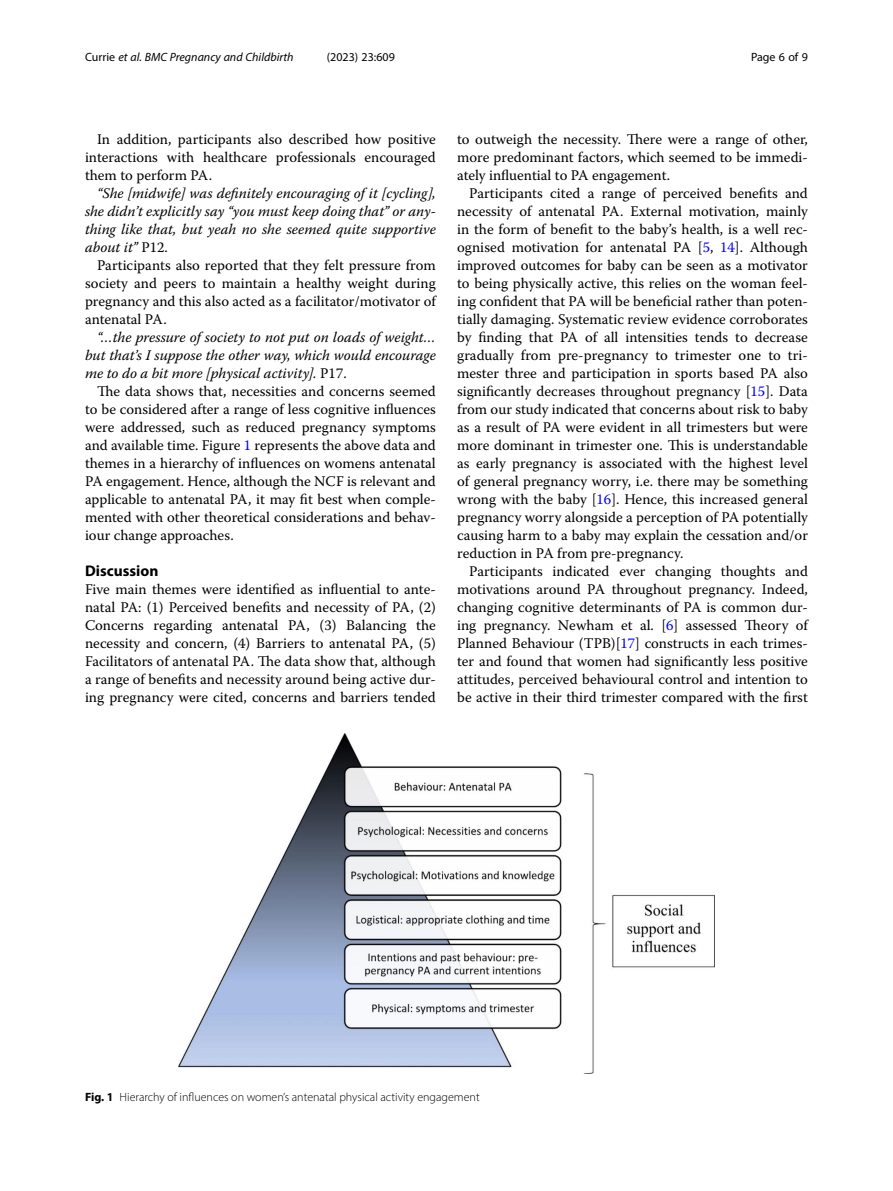
<style>
.page{position:relative;width:893px;height:1191px;background:#fff}
.page>*{position:absolute;margin:0;border:0;box-sizing:border-box;transform-origin:0 0}
.Head_1{font:700 15.45px "Myriad Pro";color:#000}
.Body_Text_Indent{font:14.7px/18px "Warnock Pro";color:#000;text-align:justify}
.Body_Text{font:14.7px/18px "Warnock Pro";color:#000;text-align:justify}
.Body_Text_Indent-2{font:italic 14.7px/18px "Warnock Pro";color:#000;text-align:justify}
.Figure_Caption{font:300 12px "Myriad Pro";color:#000}
.t1{font:italic 12px "Myriad Pro";color:#000}
.t2{font:12px "Myriad Pro";color:#000}
.s1{font-style:normal}
.s2{color:#00f}
.s3{font-weight:700}
</style>
<div class="page">
<img style="left:178px;top:734px;width:536px;height:340px">
<p class="t1" style="left:85px;top:50px;width:210px"><span class="s1">Currie</span> et al. BMC Pregnancy and Childbirth</p>
<p class="t2" style="left:327px;top:50px;width:70px">(2023) 23:609</p>
<p class="t2" style="left:751px;top:50px;width:58px">Page 6 of 9</p>
<p class="Body_Text_Indent" style="left:85px;top:130px;width:352px;text-indent:12px">In addition, participants also described how positive interactions with healthcare professionals encouraged them to perform PA.</p>
<p class="Body_Text_Indent-2" style="left:85px;top:184px;width:352px;text-indent:12px">“She [midwife] was definitely encouraging of it [cycling], she didn’t explicitly say “you must keep doing that” or any&shy;thing like that, but yeah no she seemed quite supportive about it” <span class="s1">P12.</span></p>
<p class="Body_Text_Indent" style="left:85px;top:256px;width:352px;text-indent:12px">Participants also reported that they felt pressure from society and peers to maintain a healthy weight during pregnancy and this also acted as a facilitator/motivator of antenatal PA.</p>
<p class="Body_Text_Indent-2" style="left:85px;top:328px;width:352px;text-indent:12px">“…the pressure of society to not put on loads of weight… but that’s I suppose the other way, which would encourage me to do a bit more [physical activity]. <span class="s1">P17.</span></p>
<p class="Body_Text_Indent" style="left:85px;top:382px;width:352px;text-indent:12px">The data shows that, necessities and concerns seemed to be considered after a range of less cognitive influences were addressed, such as reduced pregnancy symptoms and available time. Figure <span class="s2">1</span> represents the above data and themes in a hierarchy of influences on womens antenatal PA engagement. Hence, although the NCF is relevant and applicable to antenatal PA, it may fit best when comple&shy;mented with other theoretical considerations and behav&shy;iour change approaches.</p>
<p class="Head_1" style="left:85px;top:561px;width:75px">Discussion</p>
<p class="Body_Text" style="left:85px;top:580px;width:352px">Five main themes were identified as influential to ante&shy;natal PA: (1) Perceived benefits and necessity of PA, (2)<br>Concerns regarding antenatal PA, (3) Balancing the necessity and concern, (4) Barriers to antenatal PA, (5)<br>Facilitators of antenatal PA. The data show that, although a range of benefits and necessity around being active dur&shy;ing pregnancy were cited, concerns and barriers tended</p>
<p class="Body_Text" style="left:457px;top:130px;width:352px">to outweigh the necessity. There were a range of other, more predominant factors, which seemed to be immedi&shy;ately influential to PA engagement.</p>
<p class="Body_Text_Indent" style="left:457px;top:184px;width:352px;text-indent:12px">Participants cited a range of perceived benefits and necessity of antenatal PA. External motivation, mainly in the form of benefit to the baby’s health, is a well rec&shy;ognised motivation for antenatal PA [<span class="s2">5</span>, <span class="s2">14</span>]. Although improved outcomes for baby can be seen as a motivator to being physically active, this relies on the woman feel&shy;ing confident that PA will be beneficial rather than poten&shy;tially damaging. Systematic review evidence corroborates by finding that PA of all intensities tends to decrease gradually from pre-pregnancy to trimester one to tri&shy;mester three and participation in sports based PA also significantly decreases throughout pregnancy [<span class="s2">15</span>]. Data from our study indicated that concerns about risk to baby as a result of PA were evident in all trimesters but were more dominant in trimester one. This is understandable as early pregnancy is associated with the highest level of general pregnancy worry, i.e. there may be something wrong with the baby [<span class="s2">16</span>]. Hence, this increased general pregnancy worry alongside a perception of PA potentially causing harm to a baby may explain the cessation and/or reduction in PA from pre-pregnancy.</p>
<p class="Body_Text_Indent" style="left:457px;top:562px;width:352px;text-indent:12px">Participants indicated ever changing thoughts and motivations around PA throughout pregnancy. Indeed, changing cognitive determinants of PA is common dur&shy;ing pregnancy. Newham et al. [<span class="s2">6</span>] assessed Theory of Planned Behaviour (TPB)[<span class="s2">17</span>] constructs in each trimes&shy;ter and found that women had significantly less positive attitudes, perceived behavioural control and intention to be active in their third trimester compared with the first</p>
<p class="Figure_Caption" style="left:85px;top:1089px;width:396px"><span class="s3">Fig. 1</span> Hierarchy of influences on women’s antenatal physical activity engagement</p>
</div>
